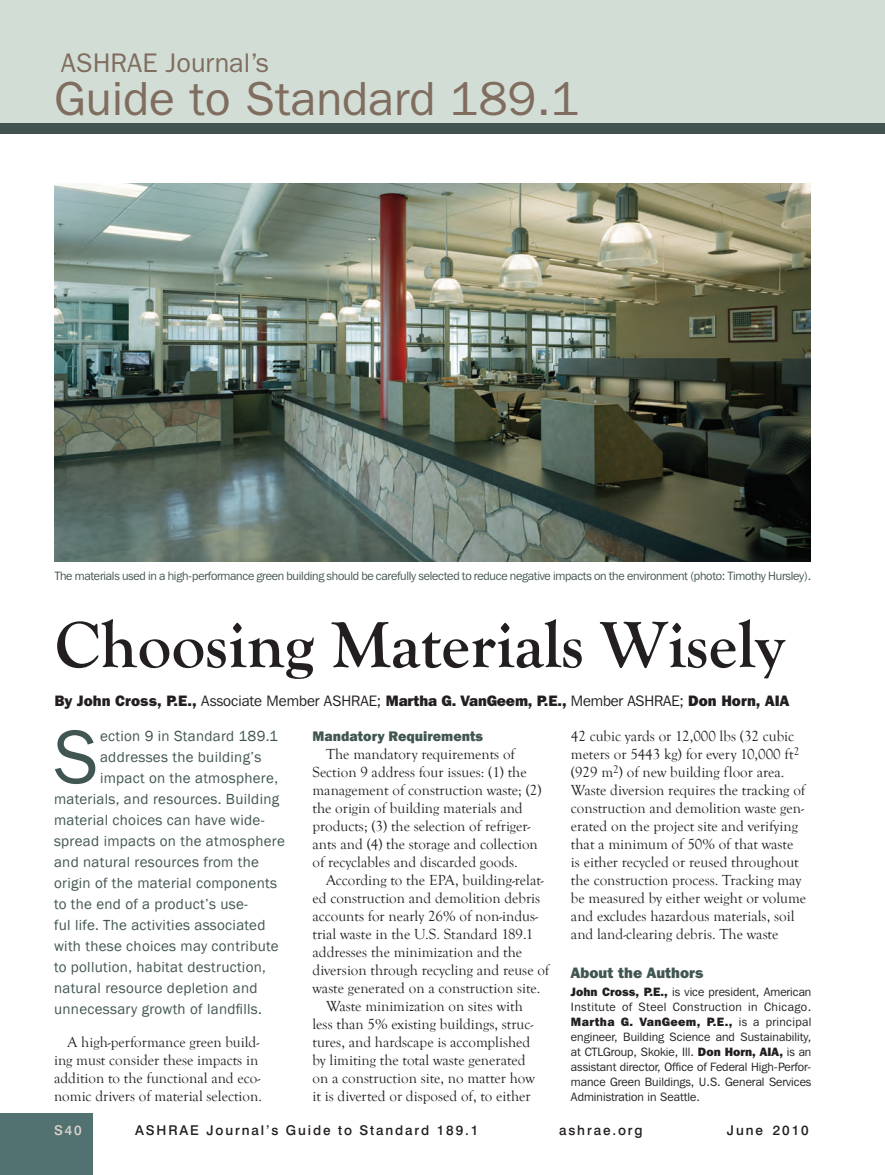
<style>
.page{position:relative;width:885px;height:1175px;background:#fff}
.page>*{position:absolute;margin:0;border:0;box-sizing:border-box;transform-origin:0 0}
.intro{font:78px "Franklin Gothic";color:#415552}
.Headline{font:700 67.5px "Goudy Old Style T";color:#231f20}
.Photo_Credit{font:48px "ITC Franklin Gothic Std";color:#806d60}
.Photo_Credit-2{font:27px "ITC Franklin Gothic Std";color:#806d60}
.body_text{font:15px/18px "Goudy Old Style T";color:#231f20}
.intro-2{font:15px "Franklin Gothic";letter-spacing:.02em;color:#415552}
.byline{font:800 15px "Franklin Gothic IT Cby BT";color:#231f20}
.about_the_author{font:800 15px "Franklin Gothic IT Cby BT";color:#415552}
.subhead{font:800 14.25px "Franklin Gothic";color:#415552}
.t1{font:500 13.5px "Swiss 721 BT";letter-spacing:.14em;color:#231f20}
.t2{font:500 13.5px "Swiss 721 BT";color:#dcd4cb}
.about_the_author_tex{font:12px/15px "Franklin Gothic IT Cby BT";color:#231f20;text-align:justify}
.t3{font:12px "Franklin Gothic IT Cby BT";letter-spacing:-.02em;color:#415552}
.s1{font-weight:400}
.s2{font-weight:800}
</style>
<div class="page">
<div style="left:0;top:1113px;width:92px;height:61px;background:#517271"></div>
<div style="left:0;top:0;width:884px;height:129px;background:#d2ded5"></div>
<div style="left:0;top:123px;width:884px;height:11px;background:#415451"></div>
<img style="left:54px;top:183px;width:756px;height:378px">
<p class="Photo_Credit-2" style="left:61px;top:48px;width:210px">ASHRAE Journal’s</p>
<p class="Photo_Credit" style="left:54px;top:71px;width:527px">Guide to Standard 189.1</p>
<p class="t3" style="left:55px;top:568px;width:757px">The materials used in a high-performance green building should be carefully selected to reduce negative impacts on the environment (photo: Timothy Hursley).</p>
<p class="Headline" style="left:55px;top:607px;width:731px">Choosing Materials Wisely</p>
<p class="byline" style="left:55px;top:691px;width:735px">By John Cross, P.E., <span class="s1">Associate Member ASHRAE;</span> Martha G. VanGeem, P.E., <span class="s1">Member ASHRAE;</span> Don Horn, AIA</p>
<p class="subhead" style="left:312px;top:727px;width:172px">Mandatory Requirements</p>
<p class="body_text" style="left:312px;top:745px;width:230px;text-indent:14px">The mandatory requirements of Section 9 address four issues: (1) the management of construction waste; (2) the origin of building materials and products; (3) the selection of refriger&shy;ants and (4) the storage and collection of recyclables and discarded goods.</p>
<p class="body_text" style="left:312px;top:871px;width:238px;text-indent:14px">According to the EPA, building-relat&shy;ed construction and demolition debris accounts for nearly 26% of non-indus&shy;trial waste in the U.S. Standard 189.1 addresses the minimization and the diversion through recycling and reuse of waste generated on a construction site.</p>
<p class="body_text" style="left:312px;top:997px;width:224px;text-indent:14px">Waste minimization on sites with less than 5% existing buildings, struc&shy;tures, and hardscape is accomplished by limiting the total waste generated on a construction site, no matter how it is diverted or disposed of, to either</p>
<p class="intro" style="left:54px;top:708px;width:46px">S</p>
<p class="intro-2" style="left:100px;top:726px;width:179px">ection 9 in Standard 189.1</p>
<p class="body_text" style="left:571px;top:727px;width:237px">42 cubic yards or 12,000 lbs (32 cubic meters or 5443 kg) for every 10,000 ft<sup>2 </sup>(929 m<sup>2</sup>) of new building floor area.<br>Waste diversion requires the tracking of construction and demolition waste gen&shy;erated on the project site and verifying that a minimum of 50% of that waste<br>is either recycled or reused throughout the construction process. Tracking may be measured by either weight or volume and excludes hazardous materials, soil and land-clearing debris. The waste</p>
<p class="intro-2" style="left:100px;top:747px;width:163px">addresses the building’s</p>
<p class="intro-2" style="left:100px;top:768px;width:179px">impact on the atmosphere,</p>
<p class="intro-2" style="left:54px;top:789px;width:226px">materials, and resources. Building</p>
<p class="intro-2" style="left:54px;top:810px;width:212px">material choices can have wide-</p>
<p class="intro-2" style="left:54px;top:831px;width:232px">spread impacts on the atmosphere</p>
<p class="intro-2" style="left:54px;top:852px;width:206px">and natural resources from the</p>
<p class="intro-2" style="left:54px;top:873px;width:224px">origin of the material components</p>
<p class="intro-2" style="left:54px;top:894px;width:195px">to the end of a product’s use-</p>
<p class="intro-2" style="left:54px;top:915px;width:213px">ful life. The activities associated</p>
<p class="intro-2" style="left:54px;top:936px;width:226px">with these choices may contribute</p>
<p class="intro-2" style="left:54px;top:957px;width:213px">to pollution, habitat destruction,</p>
<p class="intro-2" style="left:54px;top:978px;width:205px">natural resource depletion and</p>
<p class="intro-2" style="left:54px;top:999px;width:209px">unnecessary growth of landfills.</p>
<p class="body_text" style="left:54px;top:1033px;width:209px;text-indent:13px">A high-performance green build&shy;ing must consider these impacts in addition to the functional and eco&shy;nomic drivers of material selection.</p>
<p class="about_the_author" style="left:571px;top:963px;width:134px">About the Authors</p>
<p class="about_the_author_tex" style="left:571px;top:984px;width:242px"><span class="s2">John Cross, P.E.,</span> is vice president, American Institute of Steel Construction in Chicago.<br><span class="s2">Martha G. VanGeem, P.E.,</span> is a principal engineer, Building Science and Sustainability, at CTLGroup, Skokie, Ill. <span class="s2">Don Horn, AIA,</span> is an assistant director, Office of Federal High-Perfor&shy;mance Green Buildings, U.S. General Services Administration in Seattle.</p>
<p class="t2" style="left:54px;top:1121px;width:29px">S40</p>
<p class="t1" style="left:135px;top:1121px;width:344px">ASHRAE Journal’s Guide to Standard 189.1</p>
<p class="t1" style="left:559px;top:1121px;width:85px">ashrae.org</p>
<p class="t1" style="left:726px;top:1121px;width:83px">June 2010</p>
</div>
